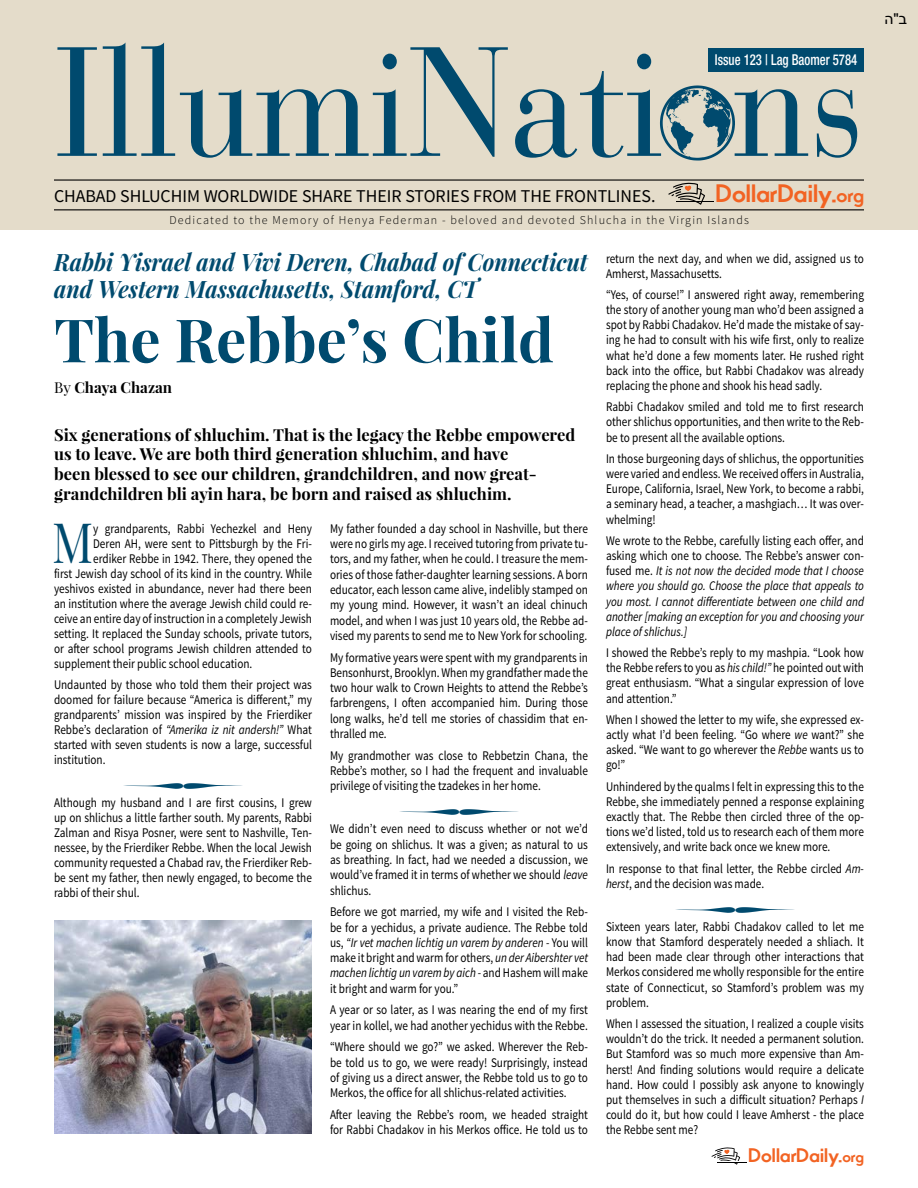
<style>
.page{position:relative;width:918px;height:1188px;background:#fff}
.page>*{position:absolute;margin:0;border:0;box-sizing:border-box;transform-origin:0 0}
.t1{font:154.2px "Bauer Bodoni Std";color:#004a6e;scale:.9 1}
.t2{font:700 60px "Playfair Display";color:#004a6e}
.t3{font:55.5px "Playfair Display";color:#004a6e;scale:.85 1}
.t4{font:italic 700 24px/27px "Playfair Display";color:#004a6e;scale:.92 1}
.t5{font:700 24px "Movement";letter-spacing:-.005em;color:#f26323}
.t6{font:700 18.6px "Movement";letter-spacing:-.005em;color:#f26323}
.t7{font:18px "Source Sans Pro";color:#000}
.t8{font:700 16.5px/19.8px "Playfair Display";color:#000}
.t9{font:500 condensed 15px "Helvetica Neue LT Std";color:#fff;scale:.85 1}
.t10{font:700 15px "Playfair Display";color:#000}
.t11{font:15px "Arial";color:#000}
.t12{font:13.2px/15.1px "Source Sans Pro";color:#000;text-align:justify;scale:.85 1}
.t13{font:italic 13.2px/15.1px "Source Sans Pro";color:#000;text-align:justify;scale:.85 1}
.t14{font:300 12px "Source Sans Pro";letter-spacing:.1em;color:#000}
.s1{color:#e4dcca}
.s2{font-size:19.05px}
.s3{font-weight:400}
.s4{font-style:italic}
.s5{font-style:normal}
.s6{font-size:14.85px}
</style>
<div class="page">
<div style="left:0;top:0;width:918px;height:230px;background:#e4dcca"></div>
<hr style="left:54px;top:179px;width:810px;height:2px;background:#000">
<hr style="left:54px;top:209px;width:810px;height:1px;background:#000">
<svg style="left:668px;top:183px;width:37px;height:22px"></svg>
<hr style="left:676px;top:201px;width:37px;height:1px;background:#000">
<svg style="left:712px;top:1147px;width:28px;height:18px"></svg>
<hr style="left:717px;top:1161px;width:30px;height:1px;background:#fff">
<hr style="left:717px;top:1162px;width:30px;height:1px;background:#000">
<svg style="left:660px;top:85px;width:75px;height:76px"></svg>
<div style="left:709px;top:48px;width:155px;height:24px;background:#004a6e"></div>
<img style="left:54px;top:920px;width:258px;height:214px">
<h1 class="t1" style="left:54px;top:11px;width:902px">IllumiNati<span class="s1">o</span>ns</h1>
<h3 class="t7" style="left:54px;top:185px;width:603px">CHABAD SHLUCHIM WORLDWIDE SHARE THEIR STORIES FROM THE FRONTLINES.</h3>
<p class="t9" style="left:715px;top:51px;width:169px">Issue 123 | Lag Baomer 5784</p>
<h3 class="t5" style="left:716px;top:178px;width:150px">DollarDaily.<span class="s2">org</span></h3>
<p class="t14" style="left:169px;top:213px;width:581px">Dedicated to the Memory of Henya Federman - beloved and devoted Shlucha in the Virgin Islands</p>
<h3 class="t4" style="left:54px;top:248px;width:581px">Rabbi Yisrael and Vivi Deren, Chabad of Connecticut and Western Massachusetts, Stamford, CT</h3>
<h2 class="t2" style="left:54px;top:302px;width:501px">The Rebbe’s Child</h2>
<p class="t10" style="left:54px;top:378px;width:119px"><span class="s3">By</span> Chaya Chazan</p>
<p class="t8" style="left:54px;top:424px;width:523px">Six generations of shluchim. That is the legacy the Rebbe empowered us to leave. We are both third generation shluchim, and have<br>been blessed to see our children, grandchildren, and now great&shy;grandchildren bli ayin hara, be born and raised as shluchim.</p>
<h3 class="t3" style="left:52px;top:507px;width:50px">M</h3>
<p class="t12" style="left:93px;top:521px;width:259px">y grandparents, Rabbi Yechezkel and Heny</p>
<p class="t12" style="left:93px;top:536px;width:259px">Deren AH, were sent to Pittsburgh by the Fri-</p>
<p class="t12" style="left:93px;top:551px;width:259px">erdiker Rebbe in 1942. There, they opened the</p>
<p class="t12" style="left:54px;top:566px;width:305px">first Jewish day school of its kind in the country. While</p>
<p class="t12" style="left:54px;top:581px;width:305px">yeshivos existed in abundance, never had there been</p>
<p class="t12" style="left:54px;top:596px;width:305px">an institution where the average Jewish child could re-</p>
<p class="t12" style="left:54px;top:611px;width:305px">ceive an entire day of instruction in a completely Jewish</p>
<p class="t12" style="left:54px;top:626px;width:305px">setting. It replaced the Sunday schools, private tutors,</p>
<p class="t12" style="left:54px;top:641px;width:305px">or after school programs Jewish children attended to</p>
<p class="t12" style="left:54px;top:656px;width:235px">supplement their public school education.</p>
<p class="t12" style="left:54px;top:678px;width:305px">Undaunted by those who told them their project was doomed for failure because “America is different,” my grandparents’ mission was inspired by the Frierdiker Rebbe’s declaration of <span class="s4">“Amerika iz nit andersh!”</span> What started with seven students is now a large, successful institution.</p>
<p class="t12" style="left:54px;top:795px;width:305px">Although my husband and I are first cousins, I grew up on shlichus a little farther south. My parents, Rabbi Zalman and Risya Posner, were sent to Nashville, Ten-</p>
<p class="t12" style="left:54px;top:840px;width:305px">nessee, by the Frierdiker Rebbe. When the local Jewish community requested a Chabad rav, the Frierdiker Reb&shy;be sent my father, then newly engaged, to become the rabbi of their shul.</p>
<p class="t12" style="left:330px;top:521px;width:305px">My father founded a day school in Nashville, but there were no girls my age. I received tutoring from private tu&shy;tors, and my father, when he could. I treasure the mem&shy;ories of those father-daughter learning sessions. A born educator, each lesson came alive, indelibly stamped on my young mind. However, it wasn’t an ideal chinuch model, and when I was just 10 years old, the Rebbe ad&shy;vised my parents to send me to New York for schooling.</p>
<p class="t12" style="left:330px;top:650px;width:305px">My formative years were spent with my grandparents in Bensonhurst, Brooklyn. When my grandfather made the two hour walk to Crown Heights to attend the Rebbe’s farbrengens, I often accompanied him. During those long walks, he’d tell me stories of chassidim that en&shy;thralled me.</p>
<p class="t12" style="left:330px;top:748px;width:305px">My grandmother was close to Rebbetzin Chana, the Rebbe’s mother, so I had the frequent and invaluable privilege of visiting the tzadekes in her home.</p>
<p class="t12" style="left:330px;top:822px;width:305px">We didn’t even need to discuss whether or not we’d be going on shlichus. It was a given; as natural to us as breathing. In fact, had we needed a discussion, we</p>
<p class="t12" style="left:330px;top:868px;width:305px">would’ve framed it in terms of whether we should <span class="s4">leave </span>shlichus.</p>
<p class="t12" style="left:330px;top:904px;width:305px">Before we got married, my wife and I visited the Reb&shy;be for a yechidus, a private audience. The Rebbe told us, <span class="s4">“Ir vet machen lichtig un varem by anderen -</span> You will make it bright and warm for others, <span class="s4">un der Aibershter vet machen lichtig un varem by aich -</span> and Hashem will make it bright and warm for you.”</p>
<p class="t12" style="left:330px;top:1003px;width:305px">A year or so later, as I was nearing the end of my first year in kollel, we had another yechidus with the Rebbe.</p>
<p class="t12" style="left:330px;top:1039px;width:305px">“Where should we go?” we asked. Wherever the Reb&shy;be told us to go, we were ready! Surprisingly, instead of giving us a direct answer, the Rebbe told us to go to Merkos, the office for all shlichus-related activities.</p>
<p class="t12" style="left:330px;top:1107px;width:305px">After leaving the Rebbe’s room, we headed straight for Rabbi Chadakov in his Merkos office. He told us to</p>
<p class="t12" style="left:606px;top:251px;width:305px">return the next day, and when we did, assigned us to<br>Amherst, Massachusetts.</p>
<p class="t12" style="left:606px;top:287px;width:305px">“Yes, of course!” I answered right away, remembering the story of another young man who’d been assigned a spot by Rabbi Chadakov. He’d made the mistake of say&shy;ing he had to consult with his wife first, only to realize what he’d done a few moments later. He rushed right back into the office, but Rabbi Chadakov was already replacing the phone and shook his head sadly.</p>
<p class="t12" style="left:606px;top:400px;width:305px">Rabbi Chadakov smiled and told me to first research other shlichus opportunities, and then write to the Reb&shy;be to present all the available options.</p>
<p class="t12" style="left:606px;top:451px;width:305px">In those burgeoning days of shlichus, the opportunities were varied and endless. We received offers in Australia, Europe, California, Israel, New York, to become a rabbi, a seminary head, a teacher, a mashgiach… It was over&shy;whelming!</p>
<p class="t13" style="left:606px;top:533px;width:305px"><span class="s5">We wrote to the Rebbe, carefully listing each offer, and asking which one to choose. The Rebbe’s answer con&shy;fused me.</span> It is not now the decided mode that I choose where you should go. Choose the place that appeals to you most. I cannot differentiate between one child and another [making an exception for you and choosing your place of shlichus.]</p>
<p class="t12" style="left:606px;top:646px;width:305px">I showed the Rebbe’s reply to my mashpia. “Look how the Rebbe refers to you as <span class="s4">his child!”</span> he pointed out with great enthusiasm. “What a singular expression of love and attention.”</p>
<p class="t12" style="left:606px;top:712px;width:305px">When I showed the letter to my wife, she expressed ex&shy;actly what I’d been feeling. “Go where <span class="s4">we</span> want?” she asked. “We want to go wherever the <span class="s4">Rebbe</span> wants us to go!”</p>
<p class="t12" style="left:606px;top:779px;width:305px">Unhindered by the qualms I felt in expressing this to the Rebbe, she immediately penned a response explaining exactly that. The Rebbe then circled three of the op&shy;tions we’d listed, told us to research each of them more extensively, and write back once we knew more.</p>
<p class="t12" style="left:606px;top:861px;width:305px">In response to that final letter, the Rebbe circled <span class="s4">Am&shy;herst</span>, and the decision was made.</p>
<p class="t12" style="left:606px;top:919px;width:305px">Sixteen years later, Rabbi Chadakov called to let me know that Stamford desperately needed a shliach. It had been made clear through other interactions that</p>
<p class="t12" style="left:606px;top:965px;width:305px">Merkos considered me wholly responsible for the entire state of Connecticut, so Stamford’s problem was my problem.</p>
<p class="t12" style="left:606px;top:1016px;width:305px">When I assessed the situation, I realized a couple visits wouldn’t do the trick. It needed a permanent solution.<br>But Stamford was so much more expensive than Am&shy;herst! And finding solutions would require a delicate hand. How could I possibly ask anyone to knowingly put themselves in such a difficult situation? Perhaps <span class="s4">I </span>could do it, but how could I leave Amherst - the place the Rebbe sent me?</p>
<h3 class="t6" style="left:749px;top:1144px;width:117px">DollarDaily.<span class="s6">org</span></h3>
<p class="t11" style="left:884px;top:9px;width:24px">ה ב"</p>
</div>
